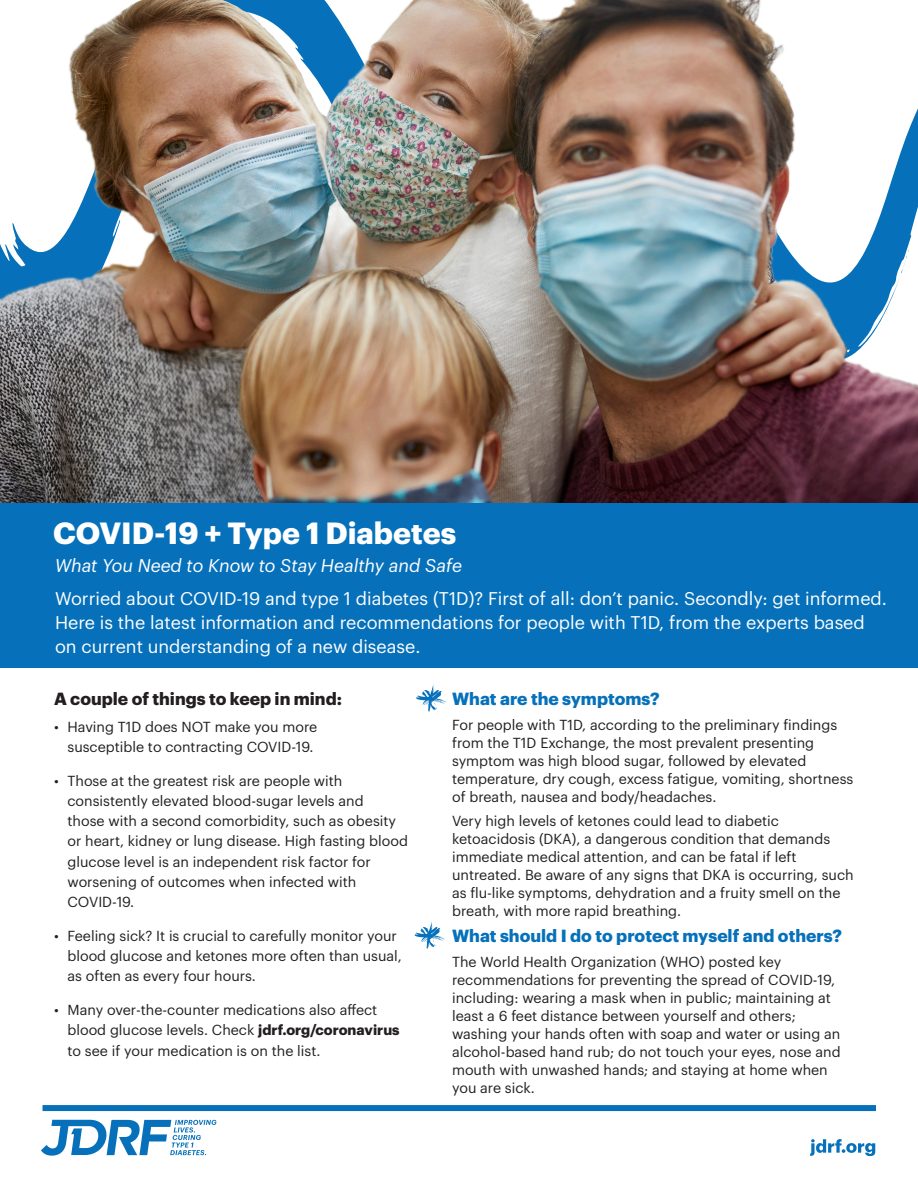
<style>
.page{position:relative;width:918px;height:1188px;background:#fff}
.page>*{position:absolute;margin:0;border:0;box-sizing:border-box;transform-origin:0 0}
.t1{font:700 30px "Graphik";color:#fff}
.Lead{font:18px/24px "Graphik";color:#fff}
.Lead-2{font:italic 18px "Graphik";color:#fff}
.Subhead{font:700 17.25px "Graphik";color:#0671ba}
.Subhead-2{font:700 17.25px "Graphik";color:#231f20}
.text{font:14.25px/18px "Graphik";color:#231f20}
.s1{font-weight:700}
</style>
<div class="page">
<img style="left:0;top:0;width:918px;height:503px">
<div style="left:0;top:503px;width:918px;height:165px;background:#0671ba"></div>
<svg style="left:416px;top:684px;width:30px;height:28px"></svg>
<svg style="left:415px;top:921px;width:30px;height:28px"></svg>
<svg style="left:810px;top:1139px;width:65px;height:17px"></svg>
<div style="left:43px;top:1105px;width:833px;height:6px;background:#0671ba"></div>
<svg style="left:41px;top:1120px;width:175px;height:36px"></svg>
<p class="t1" style="left:53px;top:510px;width:405px">COVID-19 + Type 1 Diabetes</p>
<p class="Lead-2" style="left:55px;top:552px;width:408px">What You Need to Know to Stay Healthy and Safe</p>
<p class="Lead" style="left:55px;top:585px;width:833px">Worried about COVID-19 and type 1 diabetes D1T( )? First of all: don t’ panic. Secondly: get informed.<br>Here is the latest information and recommendations for people with D1T , from the experts based on current understanding of a new disease.</p>
<p class="Subhead-2" style="left:54px;top:685px;width:290px">A couple of things to keep in mind:</p>
<p class="text" style="left:68px;top:716px;width:251px">Having D1T does NOT make you more</p>
<p class="text" style="left:54px;top:716px;width:6px">•</p>
<p class="text" style="left:54px;top:770px;width:6px">•</p>
<p class="text" style="left:54px;top:926px;width:6px">•</p>
<p class="text" style="left:54px;top:1000px;width:6px">•</p>
<p class="text" style="left:68px;top:737px;width:248px">susceptible to contracting COVID-19.</p>
<p class="text" style="left:68px;top:770px;width:276px">Those at the greatest risk are people with</p>
<p class="text" style="left:68px;top:789px;width:342px;line-height:20.2px">consistently elevated blood-sugar levels and<br>those with a second comorbidity, such as obesity or heart, kidney or lung disease. High fasting blood glucose level is an independent risk factor for worsening of outcomes when infected with COVID-19.</p>
<p class="text" style="left:68px;top:926px;width:331px">Feeling sick? It is crucial to carefully monitor your</p>
<p class="text" style="left:68px;top:945px;width:336px;line-height:20.2px">blood glucose and ketones more often than usual, as often as every four hours.</p>
<p class="text" style="left:68px;top:1000px;width:311px">Many over-the-counter medications also affect</p>
<p class="text" style="left:68px;top:1019px;width:334px;line-height:20.2px">blood glucose levels. Check <span class="s1">jdrf.org/coronavirus </span>to see if your medication is on the list.</p>
<p class="Subhead" style="left:452px;top:685px;width:209px">What are the symptoms?</p>
<p class="text" style="left:452px;top:714px;width:403px">For people with D1T , according to the preliminary findings from the D1T Exchange, the most prevalent presenting symptom was high blood sugar, followed by elevated temperature, dry cough, excess fatigue, vomiting, shortness of breath, nausea and body/headaches.</p>
<p class="text" style="left:452px;top:811px;width:403px">Very high levels of ketones could lead to diabetic ketoacidosis (DKA a,) dangerous condition that demands immediate medical attention, and can be fatal if left untreated. Be aware of any signs that DKA is occurring, such as flu-like symptoms, dehydration and a fruity smell on the breath, with more rapid breathing.</p>
<p class="Subhead" style="left:452px;top:923px;width:391px">What should I do to protect myself and others?</p>
<p class="text" style="left:452px;top:952px;width:390px">The World Health Organization (WHO) posted key recommendations for preventing the spread of COVID-19, including: wearing a mask when in public; maintaining at least 6a feet distance between yourself and others; washing your hands often with soap and water or using an alcohol-based hand rub; do not touch your eyes, nose and mouth with unwashed hands; and staying at home when you are sick.</p>
</div>
